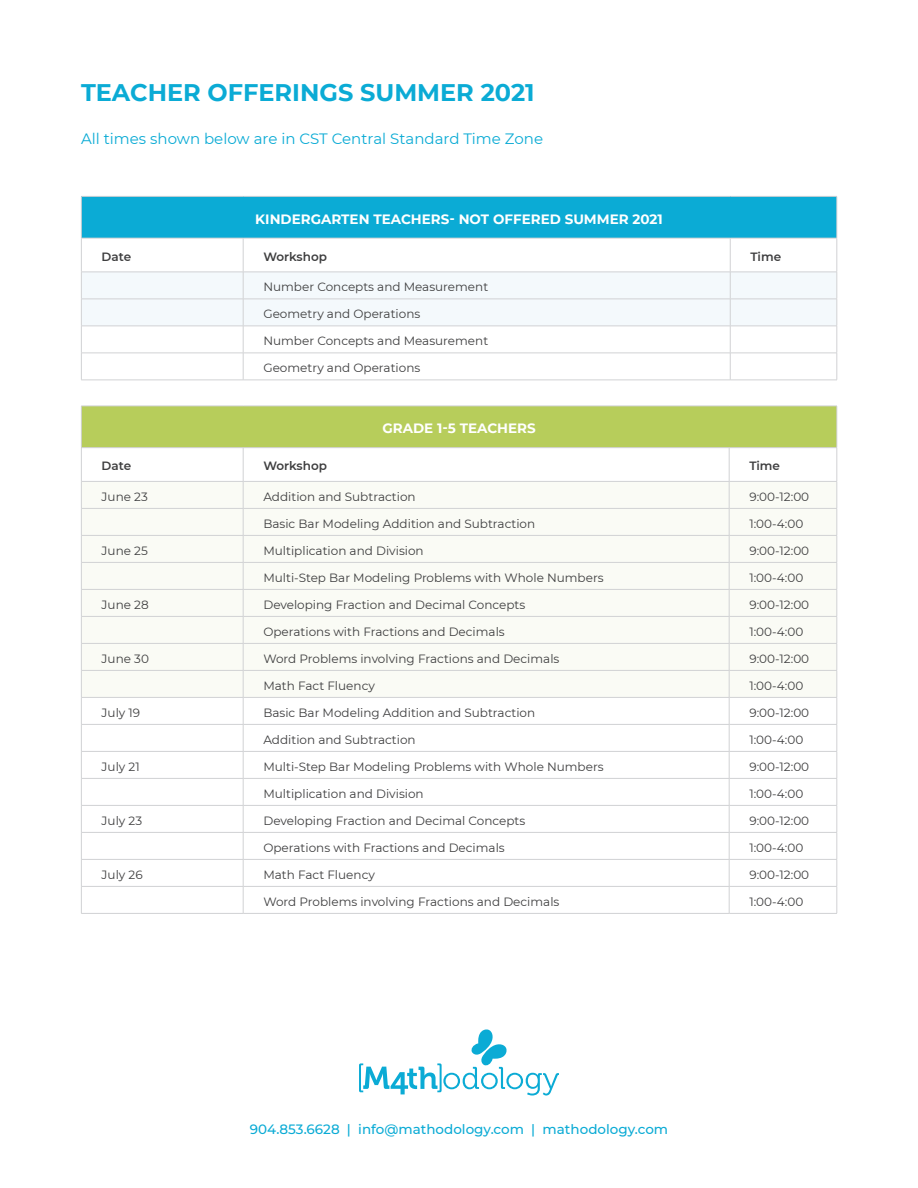
<style>
.page{position:relative;width:918px;height:1188px;background:#fff}
.page>*{position:absolute;margin:0;border:0;box-sizing:border-box;transform-origin:0 0}
.Subhead_1{font:700 24px "Montserrat";color:#0babd5}
.Body_Copy{font:15px "Montserrat";color:#0babd5}
.Subhead_2{font:700 13.5px "Montserrat";color:#fff}
.t1{font:500 13.5px "Montserrat";color:#0babd5}
.t2{font:12px "Montserrat";color:#3e3e3f}
.Body_Copy-2{font:600 12px "Montserrat";color:#3e3e3f}
</style>
<div class="page">
<div style="left:81px;top:196px;width:756px;height:42px;background:#0babd5"></div>
<hr style="left:81px;top:196px;width:162px;height:1px;background:#d1d2d4">
<hr style="left:81px;top:197px;width:1px;height:41px;background:#d1d2d4">
<hr style="left:243px;top:196px;width:487px;height:1px;background:#d1d2d4">
<hr style="left:730px;top:196px;width:107px;height:1px;background:#d1d2d4">
<hr style="left:837px;top:197px;width:1px;height:41px;background:#d1d2d4">
<svg style="left:81px;top:238px;width:757px;height:142px"></svg>
<hr style="left:81px;top:380px;width:162px;height:1px;background:#d1d2d4">
<hr style="left:243px;top:380px;width:487px;height:1px;background:#d1d2d4">
<hr style="left:730px;top:380px;width:107px;height:1px;background:#d1d2d4">
<div style="left:81px;top:406px;width:756px;height:42px;background:#b7cd5b"></div>
<hr style="left:81px;top:406px;width:162px;height:1px;background:#d1d2d4">
<hr style="left:81px;top:406px;width:1px;height:41px;background:#d1d2d4">
<hr style="left:243px;top:406px;width:486px;height:1px;background:#d1d2d4">
<hr style="left:729px;top:406px;width:108px;height:1px;background:#d1d2d4">
<hr style="left:837px;top:406px;width:1px;height:41px;background:#d1d2d4">
<svg style="left:81px;top:448px;width:757px;height:465px"></svg>
<hr style="left:81px;top:913px;width:162px;height:1px;background:#d1d2d4">
<hr style="left:243px;top:913px;width:486px;height:1px;background:#d1d2d4">
<hr style="left:729px;top:913px;width:108px;height:1px;background:#d1d2d4">
<hr style="left:81px;top:447px;width:162px;height:1px;background:#d1d2d4">
<hr style="left:81px;top:448px;width:1px;height:33px;background:#d1d2d4">
<hr style="left:243px;top:447px;width:486px;height:1px;background:#d1d2d4">
<hr style="left:243px;top:448px;width:1px;height:33px;background:#d1d2d4">
<hr style="left:729px;top:447px;width:108px;height:1px;background:#d1d2d4">
<hr style="left:729px;top:448px;width:1px;height:33px;background:#d1d2d4">
<hr style="left:837px;top:448px;width:1px;height:33px;background:#d1d2d4">
<hr style="left:81px;top:481px;width:162px;height:1px;background:#d1d2d4">
<hr style="left:243px;top:481px;width:486px;height:1px;background:#d1d2d4">
<hr style="left:729px;top:481px;width:108px;height:1px;background:#d1d2d4">
<svg style="left:359px;top:1029px;width:200px;height:67px"></svg>
<p class="Subhead_1" style="left:81px;top:75px;width:455px">TEACHER OFFERINGS SUMMER 2021</p>
<p class="Body_Copy" style="left:81px;top:128px;width:464px">All times shown below are in CST Central Standard Time Zone</p>
<p class="Subhead_2" style="left:255px;top:209px;width:409px">KINDERGARTEN TEACHERS- NOT OFFERED SUMMER 2021</p>
<p class="Body_Copy-2" style="left:102px;top:248px;width:31px">Date</p>
<p class="Body_Copy-2" style="left:263px;top:248px;width:65px">Workshop</p>
<p class="Body_Copy-2" style="left:751px;top:248px;width:32px">Time</p>
<p class="t2" style="left:263px;top:279px;width:226px">Number Concepts and Measurement</p>
<p class="t2" style="left:263px;top:306px;width:158px">Geometry and Operations</p>
<p class="t2" style="left:263px;top:333px;width:226px">Number Concepts and Measurement</p>
<p class="t2" style="left:263px;top:360px;width:158px">Geometry and Operations</p>
<p class="Subhead_2" style="left:382px;top:419px;width:155px">GRADE 1-5 TEACHERS</p>
<p class="Body_Copy-2" style="left:102px;top:458px;width:31px">Date</p>
<p class="Body_Copy-2" style="left:263px;top:458px;width:65px">Workshop</p>
<p class="Body_Copy-2" style="left:749px;top:458px;width:32px">Time</p>
<p class="t2" style="left:102px;top:488px;width:48px">June 23</p>
<p class="t2" style="left:263px;top:488px;width:154px">Addition and Subtraction</p>
<p class="t2" style="left:749px;top:488px;width:61px">9:00-12:00</p>
<p class="t2" style="left:263px;top:515px;width:273px">Basic Bar Modeling Addition and Subtraction</p>
<p class="t2" style="left:749px;top:515px;width:55px">1:00-4:00</p>
<p class="t2" style="left:102px;top:542px;width:48px">June 25</p>
<p class="t2" style="left:263px;top:542px;width:162px">Multiplication and Division</p>
<p class="t2" style="left:749px;top:542px;width:61px">9:00-12:00</p>
<p class="t2" style="left:263px;top:569px;width:342px">Multi-Step Bar Modeling Problems with Whole Numbers</p>
<p class="t2" style="left:749px;top:569px;width:55px">1:00-4:00</p>
<p class="t2" style="left:102px;top:596px;width:49px">June 28</p>
<p class="t2" style="left:263px;top:596px;width:263px">Developing Fraction and Decimal Concepts</p>
<p class="t2" style="left:749px;top:596px;width:61px">9:00-12:00</p>
<p class="t2" style="left:263px;top:623px;width:243px">Operations with Fractions and Decimals</p>
<p class="t2" style="left:749px;top:623px;width:55px">1:00-4:00</p>
<p class="t2" style="left:102px;top:650px;width:49px">June 30</p>
<p class="t2" style="left:263px;top:650px;width:298px">Word Problems involving Fractions and Decimals</p>
<p class="t2" style="left:749px;top:650px;width:61px">9:00-12:00</p>
<p class="t2" style="left:263px;top:677px;width:113px">Math Fact Fluency</p>
<p class="t2" style="left:749px;top:677px;width:55px">1:00-4:00</p>
<p class="t2" style="left:102px;top:704px;width:40px">July 19</p>
<p class="t2" style="left:263px;top:704px;width:273px">Basic Bar Modeling Addition and Subtraction</p>
<p class="t2" style="left:749px;top:704px;width:61px">9:00-12:00</p>
<p class="t2" style="left:263px;top:731px;width:154px">Addition and Subtraction</p>
<p class="t2" style="left:749px;top:731px;width:55px">1:00-4:00</p>
<p class="t2" style="left:102px;top:758px;width:40px">July 21</p>
<p class="t2" style="left:263px;top:758px;width:342px">Multi-Step Bar Modeling Problems with Whole Numbers</p>
<p class="t2" style="left:749px;top:758px;width:61px">9:00-12:00</p>
<p class="t2" style="left:263px;top:785px;width:162px">Multiplication and Division</p>
<p class="t2" style="left:749px;top:785px;width:55px">1:00-4:00</p>
<p class="t2" style="left:102px;top:812px;width:42px">July 23</p>
<p class="t2" style="left:263px;top:812px;width:263px">Developing Fraction and Decimal Concepts</p>
<p class="t2" style="left:749px;top:812px;width:61px">9:00-12:00</p>
<p class="t2" style="left:263px;top:839px;width:243px">Operations with Fractions and Decimals</p>
<p class="t2" style="left:749px;top:839px;width:55px">1:00-4:00</p>
<p class="t2" style="left:102px;top:866px;width:43px">July 26</p>
<p class="t2" style="left:263px;top:866px;width:113px">Math Fact Fluency</p>
<p class="t2" style="left:749px;top:866px;width:61px">9:00-12:00</p>
<p class="t2" style="left:263px;top:893px;width:298px">Word Problems involving Fractions and Decimals</p>
<p class="t2" style="left:749px;top:893px;width:55px">1:00-4:00</p>
<p class="t1" style="left:250px;top:1119px;width:420px">904.853.6628 | info@mathodology.com | mathodology.com</p>
</div>
